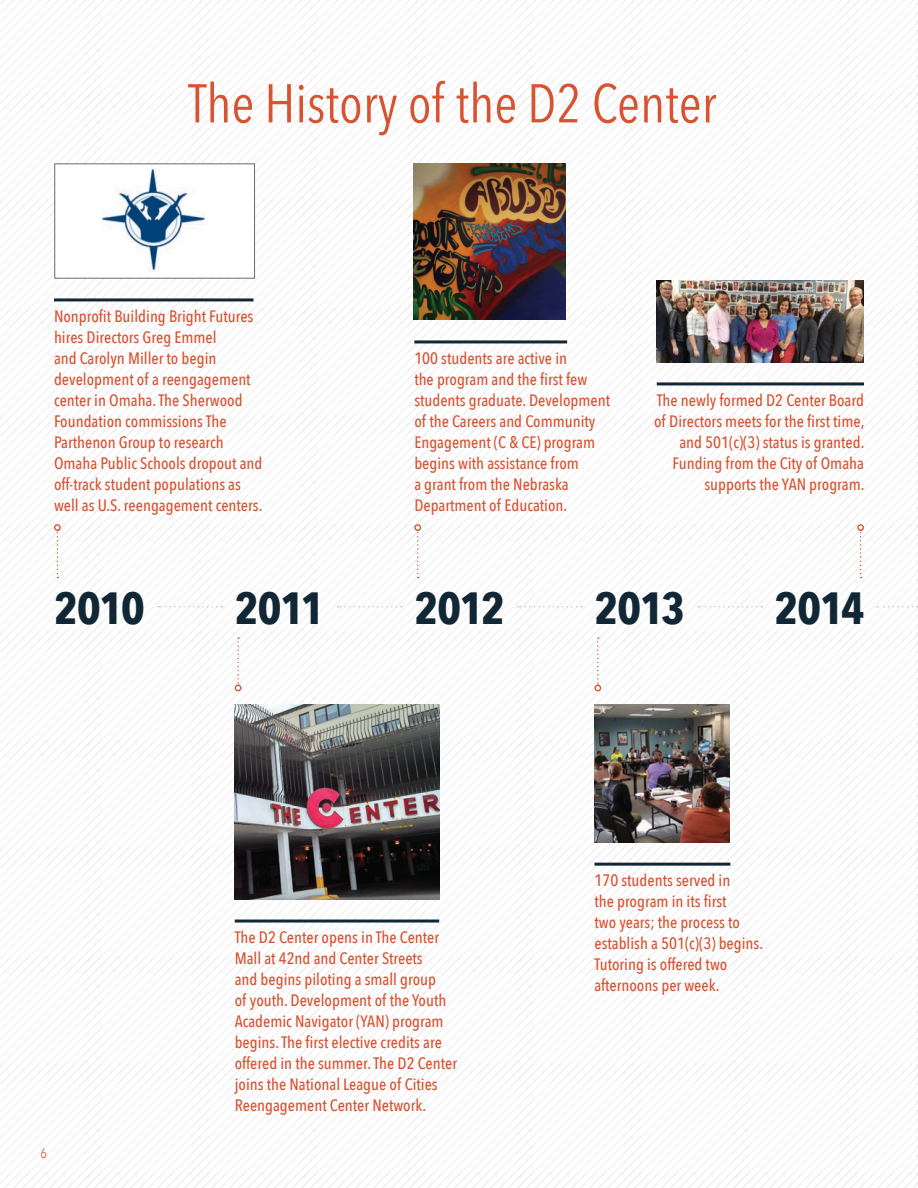
<style>
.page{position:relative;width:918px;height:1188px;background:#fff}
.page>*{position:absolute;margin:0;border:0;box-sizing:border-box;transform-origin:0 0}
.t1{font:54px "Avenir Next Condensed";color:#d75332}
.t2{font:700 45px "Avenir Next Condensed";letter-spacing:-.025em;color:#112736}
.t3{font:500 16.5px/21px "Avenir Next Condensed";color:#d75332}
.t4{font:13.5px "Avenir Next Condensed";color:#d75332}
</style>
<div class="page">
<div style="left:0;top:0;width:918px;height:1188px;background:linear-gradient(to right,#fcfcfc,#fbfbfb)"></div>
<hr style="left:916px;top:0;width:2px;height:1188px;background:#bfbfbf">
<hr style="left:54px;top:298px;width:199px;height:3px;background:#112736">
<hr style="left:414px;top:340px;width:153px;height:3px;background:#112736">
<hr style="left:657px;top:382px;width:207px;height:3px;background:#112736">
<hr style="left:594px;top:863px;width:136px;height:3px;background:#112736">
<svg style="left:698px;top:606px;width:64px;height:2px"></svg>
<svg style="left:877px;top:606px;width:41px;height:2px"></svg>
<svg style="left:338px;top:606px;width:64px;height:2px"></svg>
<svg style="left:518px;top:606px;width:64px;height:2px"></svg>
<svg style="left:158px;top:606px;width:64px;height:2px"></svg>
<svg style="left:57px;top:531px;width:1px;height:47px"></svg>
<div style="left:54px;top:524px;width:7px;height:7px;border:1px solid #d75332;border-radius:50%"></div>
<svg style="left:417px;top:531px;width:2px;height:47px"></svg>
<div style="left:414px;top:524px;width:7px;height:7px;border:1px solid #d75332;border-radius:50%"></div>
<svg style="left:860px;top:531px;width:2px;height:47px"></svg>
<div style="left:857px;top:524px;width:7px;height:7px;border:1px solid #d75332;border-radius:50%"></div>
<svg style="left:235px;top:637px;width:6px;height:54px"></svg>
<svg style="left:597px;top:637px;width:2px;height:48px"></svg>
<div style="left:594px;top:685px;width:7px;height:6px;border:1px solid #d75332;border-radius:50%"></div>
<div style="left:55px;top:164px;width:200px;height:114px;background:#fff"></div>
<img style="left:101px;top:168px;width:105px;height:104px">
<img style="left:414px;top:163px;width:152px;height:156px">
<img style="left:657px;top:280px;width:207px;height:82px">
<img style="left:594px;top:705px;width:136px;height:137px">
<hr style="left:235px;top:920px;width:204px;height:3px;background:#112736">
<img style="left:235px;top:705px;width:205px;height:194px">
<h1 class="t1" style="left:188px;top:57px;width:530px">The History of the D2 Center</h1>
<p class="t3" style="left:54px;top:305px;width:210px">Nonprofit Building Bright Futures hires Directors Greg Emmel<br>and Carolyn Miller to begin development of a reengagement center in Omaha. The Sherwood<br>Foundation commissions The<br>Parthenon Group to research<br>Omaha Public Schools dropout and off-track student populations as well as U.S. reengagement centers.</p>
<p class="t3" style="left:414px;top:347px;width:197px">100 students are active in<br>the program and the first few students graduate. Development of the Careers and Community<br>Engagement (C &amp; CE) program begins with assistance from<br>a grant from the Nebraska<br>Department of Education.</p>
<p class="t3" style="left:654px;top:389px;width:212px;text-align:right">The newly formed D2 Center Board of Directors meets for the first time, and 501(c)(3) status is granted.<br>Funding from the City of Omaha supports the YAN program.</p>
<h2 class="t2" style="left:54px;top:581px;width:92px">2010</h2>
<h2 class="t2" style="left:235px;top:581px;width:91px">2011</h2>
<h2 class="t2" style="left:414px;top:581px;width:92px">2012</h2>
<h2 class="t2" style="left:594px;top:581px;width:92px">2013</h2>
<h2 class="t2" style="left:774px;top:581px;width:92px">2014</h2>
<p class="t4" style="left:40px;top:1142px;width:8px">6</p>
<p class="t3" style="left:235px;top:926px;width:224px">The D2 Center opens in The Center Mall at 42nd and Center Streets<br>and begins piloting a small group<br>of youth. Development of the Youth Academic Navigator (YAN) program begins. The first elective credits are offered in the summer. The D2 Center joins the National League of Cities Reengagement Center Network.</p>
<p class="t3" style="left:594px;top:870px;width:170px">170 students served in<br>the program in its first<br>two years; the process to establish a 501(c)(3) begins.<br>Tutoring is offered two afternoons per week.</p>
</div>
